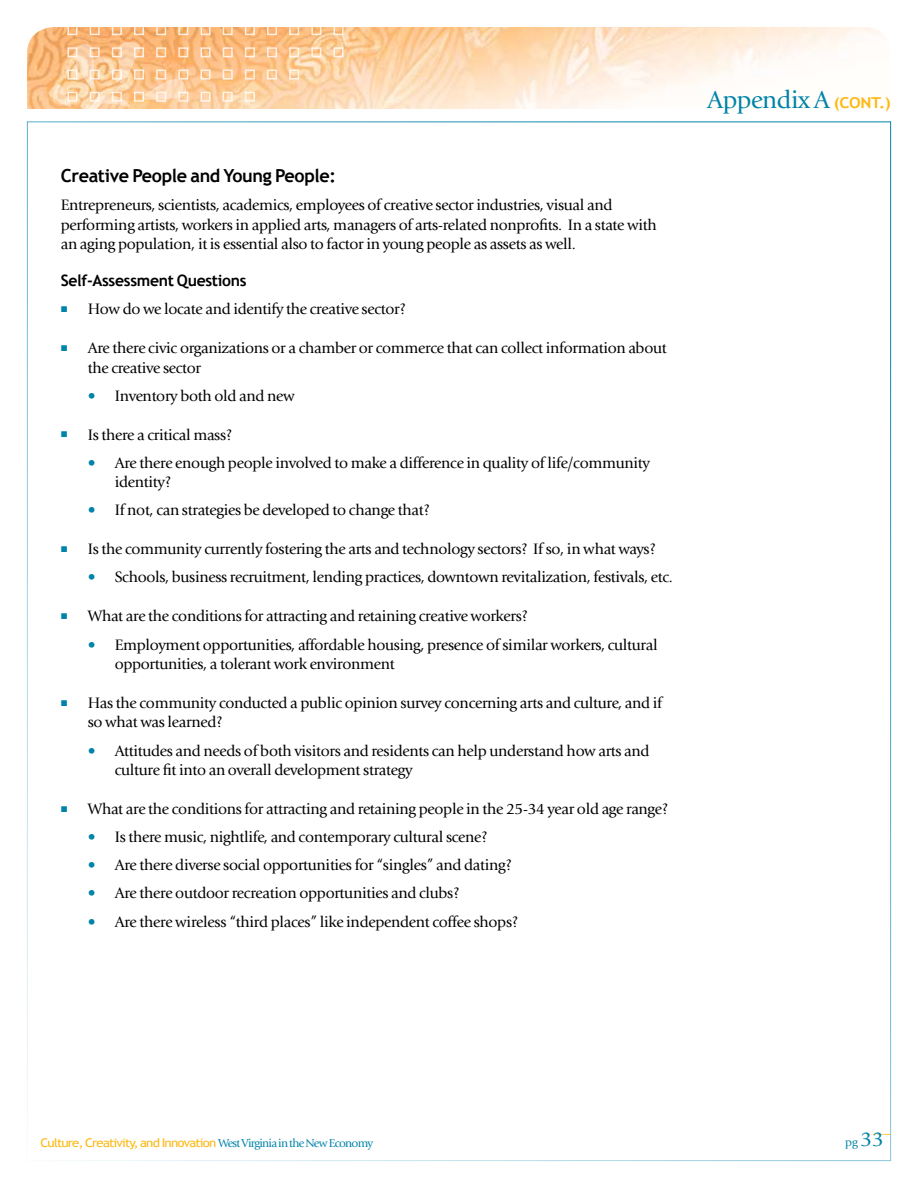
<style>
.page{position:relative;width:918px;height:1188px;background:#fff}
.page>*{position:absolute;margin:0;border:0;box-sizing:border-box;transform-origin:0 0}
.t1{font:25.5px "Giovanni";letter-spacing:-.02em;color:#0083a8}
.t2{font:700 18px "Trebuchet MS";letter-spacing:-.02em;color:#000}
.t3{font:15.75px/19.5px "Giovanni";letter-spacing:-.02em;color:#000}
.t4{font:700 15.75px "Trebuchet MS";letter-spacing:-.02em;color:#000}
.t5{font:12px "Trebuchet MS";letter-spacing:-.06em;color:#fdb813;scale:1.1 1}
.t6{font:12px "Giovanni";color:#0083a8}
.s1{font-weight:900;color:#0083a8}
.s2{font-family:"Trebuchet MS";font-weight:700;font-size:15px;color:#fdb813}
.s3{font-family:"Giovanni";color:#0083a8}
.s4{font-size:21px}
</style>
<div class="page">
<img style="left:27px;top:27px;width:855px;height:82px">
<svg style="left:49px;top:42px;width:138px;height:67px;background:#fac692"></svg>
<div style="left:68px;top:25px;width:10px;height:10px;border:2px solid #fff"></div>
<div style="left:90px;top:25px;width:10px;height:10px;border:2px solid #fff"></div>
<div style="left:112px;top:25px;width:10px;height:10px;border:2px solid #fff"></div>
<div style="left:134px;top:25px;width:10px;height:10px;border:2px solid #fff"></div>
<div style="left:156px;top:25px;width:10px;height:10px;border:2px solid #fff"></div>
<div style="left:178px;top:25px;width:10px;height:10px;border:2px solid #fff"></div>
<div style="left:201px;top:25px;width:10px;height:10px;border:2px solid #fff"></div>
<div style="left:223px;top:25px;width:10px;height:10px;border:2px solid #fff"></div>
<div style="left:245px;top:25px;width:10px;height:10px;border:2px solid #fff"></div>
<div style="left:267px;top:25px;width:10px;height:10px;border:2px solid #fff"></div>
<div style="left:289px;top:25px;width:10px;height:10px;border:2px solid #fff"></div>
<div style="left:311px;top:25px;width:10px;height:10px;border:2px solid #fff"></div>
<div style="left:334px;top:25px;width:10px;height:10px;border:2px solid #fff"></div>
<div style="left:68px;top:47px;width:10px;height:10px;border:2px solid #fff"></div>
<div style="left:90px;top:47px;width:10px;height:10px;border:2px solid #fff"></div>
<div style="left:112px;top:47px;width:10px;height:10px;border:2px solid #fff"></div>
<div style="left:134px;top:47px;width:10px;height:10px;border:2px solid #fff"></div>
<div style="left:156px;top:47px;width:10px;height:10px;border:2px solid #fff"></div>
<div style="left:178px;top:47px;width:10px;height:10px;border:2px solid #fff"></div>
<div style="left:201px;top:47px;width:10px;height:10px;border:2px solid #fff"></div>
<div style="left:223px;top:47px;width:10px;height:10px;border:2px solid #fff"></div>
<div style="left:245px;top:47px;width:10px;height:10px;border:2px solid #fff"></div>
<div style="left:267px;top:47px;width:10px;height:10px;border:2px solid #fff"></div>
<div style="left:289px;top:47px;width:10px;height:10px;border:2px solid #fff"></div>
<div style="left:311px;top:47px;width:10px;height:10px;border:2px solid #fff"></div>
<div style="left:334px;top:47px;width:10px;height:10px;border:2px solid #fff"></div>
<div style="left:68px;top:70px;width:10px;height:10px;border:2px solid #fff"></div>
<div style="left:90px;top:70px;width:10px;height:10px;border:2px solid #fff"></div>
<div style="left:112px;top:70px;width:10px;height:10px;border:2px solid #fff"></div>
<div style="left:134px;top:70px;width:10px;height:10px;border:2px solid #fff"></div>
<div style="left:156px;top:70px;width:10px;height:10px;border:2px solid #fff"></div>
<div style="left:178px;top:70px;width:10px;height:10px;border:2px solid #fff"></div>
<div style="left:201px;top:70px;width:10px;height:10px;border:2px solid #fff"></div>
<div style="left:223px;top:70px;width:10px;height:10px;border:2px solid #fff"></div>
<div style="left:245px;top:70px;width:10px;height:10px;border:2px solid #fff"></div>
<div style="left:267px;top:70px;width:10px;height:10px;border:2px solid #fff"></div>
<div style="left:289px;top:70px;width:10px;height:10px;border:2px solid #fff"></div>
<div style="left:68px;top:92px;width:10px;height:10px;border:2px solid #fff"></div>
<div style="left:90px;top:92px;width:10px;height:10px;border:2px solid #fff"></div>
<div style="left:112px;top:92px;width:10px;height:10px;border:2px solid #fff"></div>
<div style="left:134px;top:92px;width:10px;height:10px;border:2px solid #fff"></div>
<div style="left:156px;top:92px;width:10px;height:10px;border:2px solid #fff"></div>
<div style="left:178px;top:92px;width:10px;height:10px;border:2px solid #fff"></div>
<div style="left:201px;top:92px;width:10px;height:10px;border:2px solid #fff"></div>
<div style="left:223px;top:92px;width:10px;height:10px;border:2px solid #fff"></div>
<div style="left:245px;top:92px;width:10px;height:10px;border:2px solid #fff"></div>
<p class="t2" style="left:61px;top:164px;width:277px">Creative People and Young People:</p>
<p class="t3" style="left:61px;top:195px;width:598px">Entrepreneurs, scientists, academics, employees of creative sector industries, visual and performing artists, workers in applied arts, managers of arts-related nonprofits. In a state with an aging population, it is essential also to factor in young people as assets as well.</p>
<p class="t4" style="left:61px;top:271px;width:187px">Self-Assessment Questions</p>
<p class="t3" style="left:88px;top:299px;width:320px">How do we locate and identify the creative sector?</p>
<p class="t3" style="left:88px;top:338px;width:581px">Are there civic organizations or a chamber or commerce that can collect information about the creative sector</p>
<p class="t3" style="left:88px;top:386px;width:209px"><span class="s1">•</span> Inventory both old and new</p>
<p class="t3" style="left:88px;top:425px;width:146px">Is there a critical mass?</p>
<p class="t3" style="left:115px;top:453px;width:537px;text-indent:-27px"><span class="s1">•</span> Are there enough people involved to make a difference in quality of life/community identity?</p>
<p class="t3" style="left:88px;top:501px;width:344px"><span class="s1">•</span> If not, can strategies be developed to change that?</p>
<p class="t3" style="left:88px;top:540px;width:570px">Is the community currently fostering the arts and technology sectors? If so, in what ways?</p>
<p class="t3" style="left:88px;top:568px;width:587px"><span class="s1">•</span> Schools, business recruitment, lending practices, downtown revitalization, festivals, etc.</p>
<p class="t3" style="left:88px;top:607px;width:442px">What are the conditions for attracting and retaining creative workers?</p>
<p class="t3" style="left:115px;top:635px;width:545px;text-indent:-27px"><span class="s1">•</span> Employment opportunities, affordable housing, presence of similar workers, cultural opportunities, a tolerant work environment</p>
<p class="t3" style="left:88px;top:693px;width:576px">Has the community conducted a public opinion survey concerning arts and culture, and if so what was learned?</p>
<p class="t3" style="left:115px;top:741px;width:536px;text-indent:-27px"><span class="s1">•</span> Attitudes and needs of both visitors and residents can help understand how arts and culture fit into an overall development strategy</p>
<p class="t3" style="left:88px;top:799px;width:582px">What are the conditions for attracting and retaining people in the 25 -34 year old age range?</p>
<p class="t3" style="left:88px;top:827px;width:401px"><span class="s1">•</span> Is there music, nightlife, and contemporary cultural scene?</p>
<p class="t3" style="left:88px;top:856px;width:426px"><span class="s1">•</span> Are there diverse social opportunities for “singles” and dating?</p>
<p class="t3" style="left:88px;top:884px;width:373px"><span class="s1">•</span> Are there outdoor recreation opportunities and clubs?</p>
<p class="t3" style="left:88px;top:912px;width:432px"><span class="s1">•</span> Are there wireless “third places” like independent coffee shops?</p>
<h1 class="t1" style="left:707px;top:86px;width:185px">Appendix A <span class="s2">(cont.)</span></h1>
<p class="t5" style="left:40px;top:1135px;width:304px">Culture, Creativity, and I nnovation <span class="s3">West Virginia in the New Economy</span></p>
<p class="t6" style="left:845px;top:1135px;width:40px">pg <span class="s4">33</span></p>
</div>
